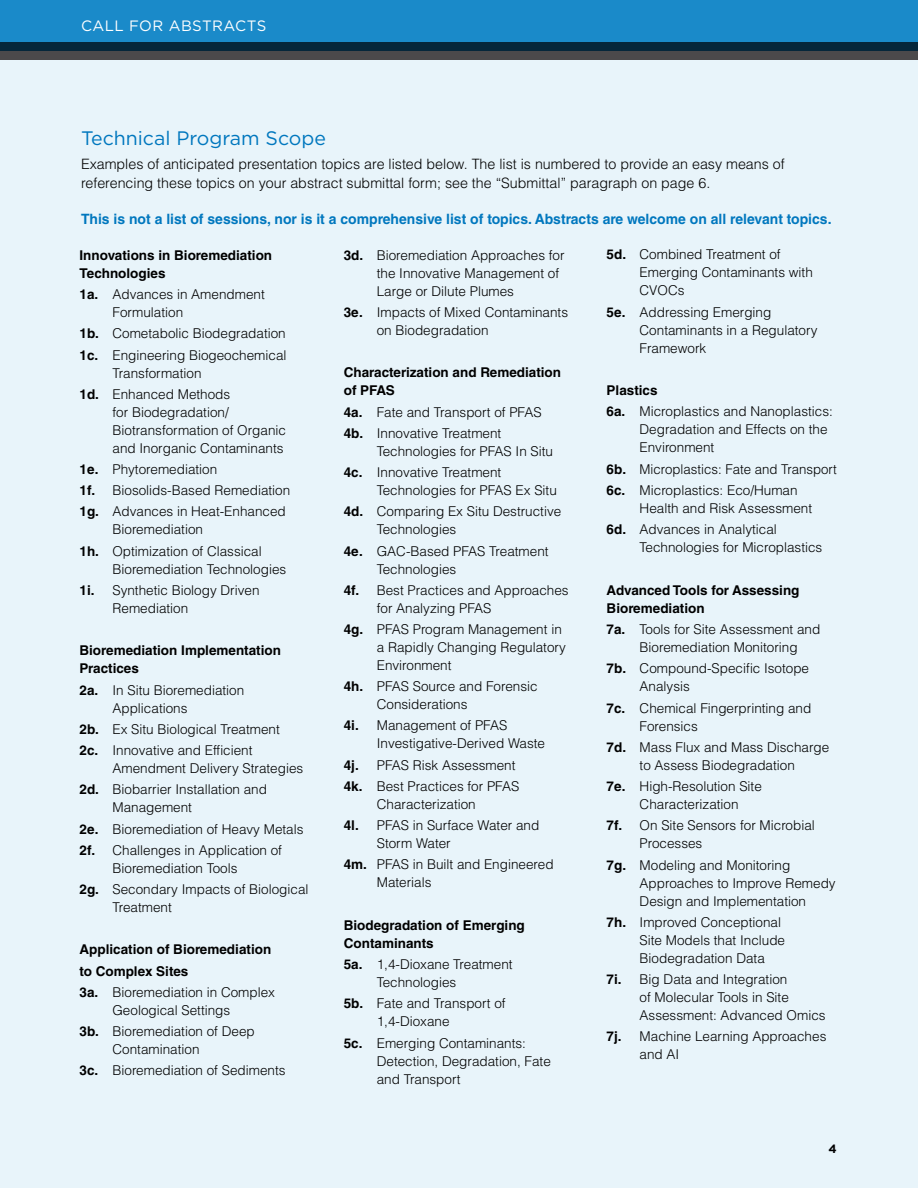
<style>
.page{position:relative;width:918px;height:1188px;background:#fff}
.page>*{position:absolute;margin:0;border:0;box-sizing:border-box;transform-origin:0 0}
.t1{font:19.5px "Gotham";color:#0077be}
.t2{font:15px "Gotham";letter-spacing:.03em;color:#fff}
.t3{font:300 14.25px/19.5px "Helvetica LT Std";color:#000}
.t4{font:700 14.25px "Helvetica LT Std";color:#0077be}
.t5{font:300 13.5px/18px "Helvetica LT Std";color:#000}
.t6{font:700 13.5px/18px "Helvetica LT Std";color:#000}
.t7{font:700 12px "Gotham";color:#000}
.s1{font-weight:700}
.s2{font-weight:300}
</style>
<div class="page">
<div style="left:0;top:60px;width:918px;height:1128px;background:#e8f4fa"></div>
<div style="left:0;top:0;width:918px;height:51px;background:#1a8ac9"></div>
<svg style="left:0;top:42px;width:918px;height:18px;background:#273742"></svg>
<p class="t2" style="left:81px;top:16px;width:187px">CALL FOR ABSTRACTS</p>
<h1 class="t1" style="left:81px;top:126px;width:246px">Technical Program Scope</h1>
<p class="t3" style="left:81px;top:154px;width:705px">Examples of anticipated presentation topics are listed below. The list is numbered to provide an easy means of referencing these topics on your abstract submittal form; see the “Submittal” paragraph on page 6.</p>
<p class="t4" style="left:81px;top:210px;width:752px">This is not a list of sessions, nor is it a comprehensive list of topics. Abstracts are welcome on all relevant topics.</p>
<p class="t6" style="left:80px;top:246px;width:194px">Innovations in Bioremediation<br>Technologies</p>
<p class="t5" style="left:112px;top:285px;width:154px;text-indent:-33px"><span class="s1">1a.</span> Advances in Amendment<br>Formulation</p>
<p class="t5" style="left:80px;top:323px;width:209px;line-height:21.3px"><span class="s1">1b.</span> Cometabolic Biodegradation<br><span class="s1">1c.</span> Engineering Biogeochemical</p>
<p class="t5" style="left:80px;top:362px;width:152px;line-height:21.3px;text-align:center">Transformation<br><span class="s1">1d.</span> Enhanced Methods</p>
<p class="t5" style="left:112px;top:403px;width:175px">for Biodegradation/<br>Biotransformation of Organic and Inorganic Contaminants</p>
<p class="t5" style="left:79px;top:458px;width:212px;line-height:21.3px"><span class="s1">1e.</span> Phytoremediation<br><span class="s1">1f.</span> Biosolids-Based Remediation<br><span class="s1">1g.</span> Advances in Heat-Enhanced</p>
<p class="t5" style="left:79px;top:519px;width:184px;line-height:21.3px;text-indent:33px">Bioremediation<br><span class="s1">1h.</span> Optimization of Classical</p>
<p class="t5" style="left:79px;top:558px;width:208px;line-height:21.3px;text-indent:33px">Bioremediation Technologies<br><span class="s1">1i.</span> Synthetic Biology Driven</p>
<p class="t5" style="left:112px;top:599px;width:77px">Remediation</p>
<p class="t6" style="left:79px;top:641px;width:203px">Bioremediation Implementation<br>Practices</p>
<p class="t5" style="left:112px;top:681px;width:133px;text-indent:-33px"><span class="s1">2a.</span> In Situ Bioremediation<br>Applications</p>
<p class="t5" style="left:79px;top:718px;width:202px;line-height:21.3px"><span class="s1">2b.</span> Ex Situ Biological Treatment<br><span class="s1">2c.</span> Innovative and Efficient</p>
<p class="t5" style="left:79px;top:758px;width:225px;line-height:21.3px;text-indent:33px">Amendment Delivery Strategies<br><span class="s1">2d.</span> Biobarrier Installation and</p>
<p class="t5" style="left:79px;top:797px;width:226px;line-height:21.3px;text-indent:33px">Management<br><span class="s1">2e.</span> Bioremediation of Heavy Metals<br><span class="s1">2f.</span> Challenges in Application of</p>
<p class="t5" style="left:79px;top:857px;width:231px;line-height:21.3px;text-indent:33px">Bioremediation Tools<br><span class="s1">2g.</span> Secondary Impacts of Biological</p>
<p class="t5" style="left:112px;top:898px;width:61px">Treatment</p>
<p class="t6" style="left:79px;top:939px;width:197px;line-height:21.3px">Application of Bioremediation to Complex Sites<br>3a. <span class="s2">Bioremediation in Complex</span></p>
<p class="t5" style="left:79px;top:999px;width:177px;line-height:21.3px;text-indent:33px">Geological Settings<br><span class="s1">3b.</span> Bioremediation of Deep</p>
<p class="t5" style="left:79px;top:1039px;width:208px;line-height:21.3px;text-indent:33px">Contamination<br><span class="s1">3c.</span> Bioremediation of Sediments</p>
<p class="t5" style="left:377px;top:246px;width:189px;text-indent:-33px"><span class="s1">3d.</span> Bioremediation Approaches for the Innovative Management of<br>Large or Dilute Plumes</p>
<p class="t5" style="left:377px;top:303px;width:193px;text-indent:-33px"><span class="s1">3e.</span> Impacts of Mixed Contaminants on Biodegradation</p>
<p class="t6" style="left:344px;top:363px;width:219px">Characterization and Remediation of PFAS</p>
<p class="t5" style="left:344px;top:401px;width:199px;line-height:21.3px"><span class="s1">4a.</span> Fate and Transport of PFAS<br><span class="s1">4b.</span> Innovative Treatment</p>
<p class="t5" style="left:344px;top:440px;width:211px;line-height:21.3px;text-indent:33px">Technologies for PFAS In Situ<br><span class="s1">4c.</span> Innovative Treatment</p>
<p class="t5" style="left:344px;top:479px;width:219px;line-height:21.3px;text-indent:33px">Technologies for PFAS Ex Situ<br><span class="s1">4d.</span> Comparing Ex Situ Destructive</p>
<p class="t5" style="left:344px;top:519px;width:206px;line-height:21.3px;text-indent:33px">Technologies<br><span class="s1">4e.</span> GAC-Based PFAS Treatment</p>
<p class="t5" style="left:344px;top:558px;width:226px;line-height:21.3px;text-indent:33px">Technologies<br><span class="s1">4f.</span> Best Practices and Approaches</p>
<p class="t5" style="left:344px;top:597px;width:220px;line-height:21.3px;text-indent:33px">for Analyzing PFAS<br><span class="s1">4g.</span> PFAS Program Management in</p>
<p class="t5" style="left:377px;top:638px;width:191px">a Rapidly Changing Regulatory<br>Environment</p>
<p class="t5" style="left:377px;top:677px;width:162px;text-indent:-33px"><span class="s1">4h.</span> PFAS Source and Forensic<br>Considerations</p>
<p class="t5" style="left:377px;top:717px;width:170px;text-indent:-33px"><span class="s1">4i.</span> Management of PFAS<br>Investigative-Derived Waste</p>
<p class="t5" style="left:344px;top:754px;width:177px;line-height:21.3px"><span class="s1">4j.</span> PFAS Risk Assessment<br><span class="s1">4k.</span> Best Practices for PFAS</p>
<p class="t5" style="left:344px;top:793px;width:197px;line-height:21.3px;text-indent:33px">Characterization<br><span class="s1">4l.</span> PFAS in Surface Water and</p>
<p class="t5" style="left:344px;top:833px;width:211px;line-height:21.3px;text-indent:33px">Storm Water<br><span class="s1">4m.</span> PFAS in Built and Engineered</p>
<p class="t5" style="left:377px;top:873px;width:56px">Materials</p>
<p class="t6" style="left:344px;top:916px;width:183px">Biodegradation of Emerging<br>Contaminants</p>
<p class="t5" style="left:377px;top:955px;width:137px;text-indent:-33px"><span class="s1">5a.</span> 1,4-Dioxane Treatment<br>Technologies</p>
<p class="t5" style="left:377px;top:994px;width:130px;text-indent:-33px"><span class="s1">5b.</span> Fate and Transport of<br>1,4-Dioxane</p>
<p class="t5" style="left:377px;top:1034px;width:176px;text-indent:-33px"><span class="s1">5c.</span> Emerging Contaminants:<br>Detection, Degradation, Fate and Transport</p>
<p class="t5" style="left:640px;top:246px;width:175px;text-indent:-33px"><span class="s1">5d.</span> Combined Treatment of<br>Emerging Contaminants with<br>CVOCs</p>
<p class="t5" style="left:640px;top:303px;width:180px;text-indent:-33px"><span class="s1">5e.</span> Addressing Emerging<br>Contaminants in a Regulatory<br>Framework</p>
<p class="t5" style="left:607px;top:380px;width:228px;line-height:21.3px"><span class="s1">Plastics<br>6a.</span> Microplastics and Nanoplastics:</p>
<p class="t5" style="left:640px;top:421px;width:190px">Degradation and Effects on the<br>Environment</p>
<p class="t5" style="left:607px;top:458px;width:232px;line-height:21.3px"><span class="s1">6b.</span> Microplastics: Fate and Transport<br><span class="s1">6c.</span> Microplastics: Eco/Human</p>
<p class="t5" style="left:607px;top:498px;width:207px;line-height:21.3px;text-indent:33px">Health and Risk Assessment<br><span class="s1">6d.</span> Advances in Analytical</p>
<p class="t5" style="left:640px;top:539px;width:184px">Technologies for Microplastics</p>
<p class="t6" style="left:607px;top:581px;width:194px">Advanced Tools for Assessing<br>Bioremediation</p>
<p class="t5" style="left:640px;top:620px;width:182px;text-indent:-33px"><span class="s1">7a.</span> Tools for Site Assessment and<br>Bioremediation Monitoring</p>
<p class="t5" style="left:640px;top:660px;width:171px;text-indent:-33px"><span class="s1">7b.</span> Compound-Specific Isotope<br>Analysis</p>
<p class="t5" style="left:640px;top:699px;width:173px;text-indent:-33px"><span class="s1">7c.</span> Chemical Fingerprinting and<br>Forensics</p>
<p class="t5" style="left:607px;top:738px;width:224px;text-align:center"><span class="s1">7d.</span> Mass Flux and Mass Discharge to Assess Biodegradation</p>
<p class="t5" style="left:640px;top:777px;width:124px;text-indent:-33px"><span class="s1">7e.</span> High-Resolution Site<br>Characterization</p>
<p class="t5" style="left:640px;top:816px;width:177px;text-indent:-33px"><span class="s1">7f.</span> On Site Sensors for Microbial<br>Processes</p>
<p class="t5" style="left:640px;top:856px;width:198px;text-indent:-33px"><span class="s1">7g.</span> Modeling and Monitoring<br>Approaches to Improve Remedy<br>Design and Implementation</p>
<p class="t5" style="left:640px;top:913px;width:147px;text-indent:-33px"><span class="s1">7h.</span> Improved Conceptional<br>Site Models that Include<br>Biodegradation Data</p>
<p class="t5" style="left:640px;top:970px;width:188px;text-indent:-33px"><span class="s1">7i.</span> Big Data and Integration<br>of Molecular Tools in Site<br>Assessment: Advanced Omics</p>
<p class="t5" style="left:640px;top:1027px;width:188px;text-indent:-33px"><span class="s1">7j.</span> Machine Learning Approaches and AI</p>
<p class="t7" style="left:829px;top:1140px;width:10px">4</p>
</div>
